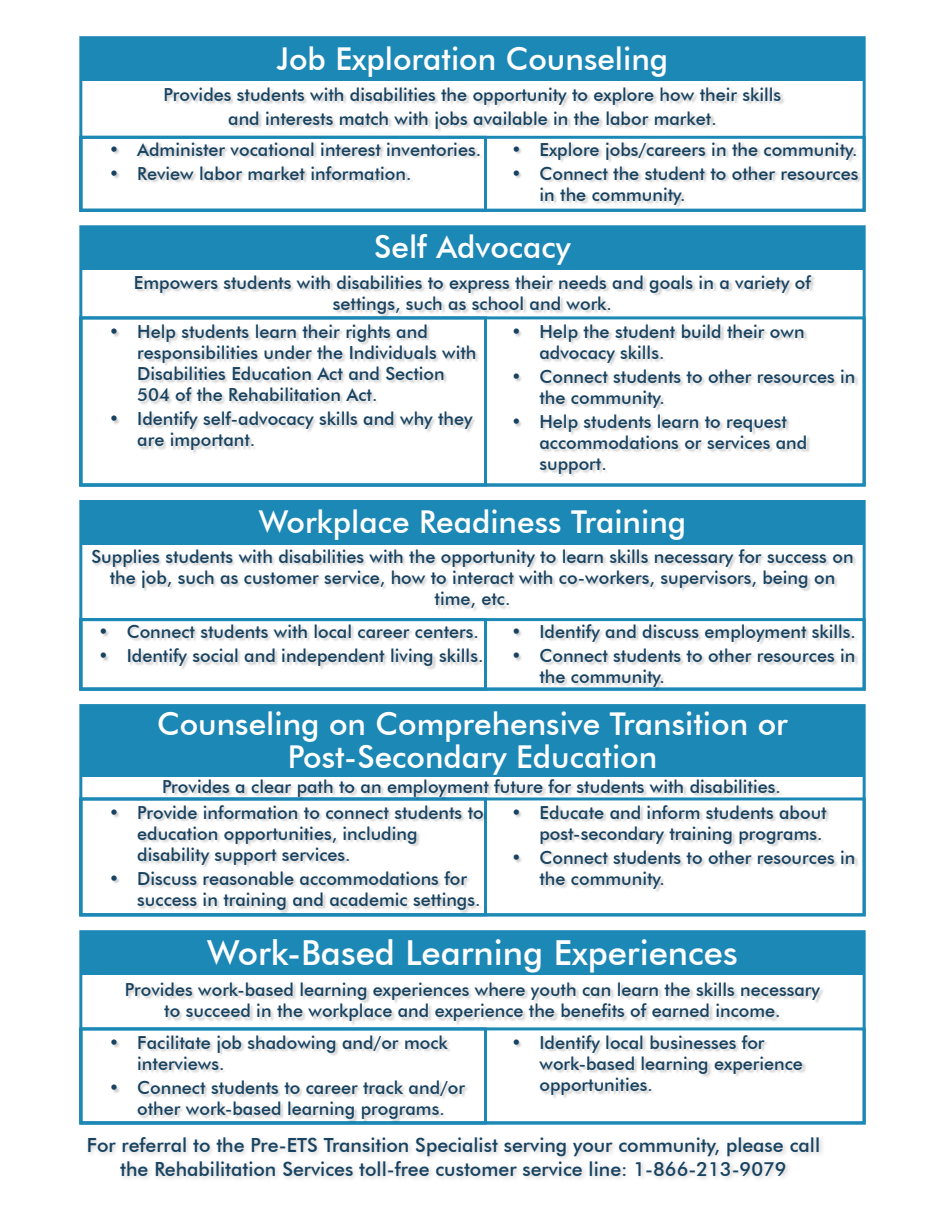
<style>
.page{position:relative;width:945px;height:1215px;background:#fff}
.page>*{position:absolute;margin:0;border:0;box-sizing:border-box;transform-origin:0 0}
.t1{font:500 34.5px "Futura BT";color:#fff}
.t2{font:500 31.5px/33px "Futura BT";color:#fff;text-align:center}
.t3{font:500 19.5px/23.4px "Futura BT";color:#174260;text-align:center}
.t4{font:500 18px/21px "Futura BT";color:#174260}
</style>
<div class="page">
<div style="left:81px;top:38px;width:783px;height:43px;background:#1c88b5"></div>
<div style="left:79px;top:36px;width:787px;height:176px;border:3px solid #1c88b5"></div>
<div style="left:79px;top:136px;width:408px;height:76px;border:3px solid #1c88b5"></div>
<img style="left:117px;top:89px;width:715px;height:50px">
<img style="left:82px;top:139px;width:402px;height:68px">
<img style="left:484px;top:139px;width:382px;height:73px">
<div style="left:81px;top:227px;width:783px;height:43px;background:#1c88b5"></div>
<div style="left:79px;top:316px;width:408px;height:171px;border:3px solid #1c88b5"></div>
<img style="left:117px;top:276px;width:715px;height:45px">
<img style="left:82px;top:321px;width:402px;height:140px">
<img style="left:484px;top:321px;width:382px;height:161px">
<div style="left:81px;top:502px;width:783px;height:43px;background:#1c88b5"></div>
<div style="left:79px;top:500px;width:787px;height:191px;border:3px solid #1c88b5"></div>
<div style="left:79px;top:618px;width:408px;height:73px;border:3px solid #1c88b5"></div>
<img style="left:86px;top:547px;width:779px;height:72px">
<img style="left:79px;top:622px;width:405px;height:69px">
<img style="left:484px;top:622px;width:382px;height:69px">
<div style="left:81px;top:706px;width:783px;height:71px;background:#1c88b5"></div>
<div style="left:79px;top:704px;width:787px;height:212px;border:3px solid #1c88b5"></div>
<img style="left:92px;top:780px;width:763px;height:22px">
<img style="left:82px;top:802px;width:439px;height:114px">
<img style="left:484px;top:802px;width:382px;height:97px">
<div style="left:81px;top:932px;width:783px;height:43px;background:#1c88b5"></div>
<div style="left:79px;top:930px;width:787px;height:194px;border:3px solid #1c88b5"></div>
<div style="left:79px;top:1027px;width:408px;height:97px;border:3px solid #1c88b5"></div>
<img style="left:117px;top:984px;width:715px;height:46px">
<img style="left:82px;top:1033px;width:402px;height:92px">
<img style="left:484px;top:1033px;width:382px;height:92px">
<h2 class="t2" style="left:277px;top:42px;width:393px">Job Exploration Counseling</h2>
<p class="t4" style="left:164px;top:82px;width:619px;line-height:24px;text-align:center">Provides students with disabilities the opportunity to explore how their skills and interests match with jobs available in the labor market.</p>
<p class="t4" style="left:109px;top:139px;width:374px">• Administer vocational interest inventories.</p>
<p class="t4" style="left:109px;top:163px;width:304px">• Review labor market information.</p>
<p class="t4" style="left:511px;top:139px;width:348px">• Explore jobs/careers in the community.</p>
<p class="t4" style="left:540px;top:163px;width:320px;text-indent:-28px">• Connect the student to other resources in the community.</p>
<h2 class="t2" style="left:374px;top:230px;width:198px">Self Advocacy</h2>
<p class="t4" style="left:134px;top:272px;width:679px;text-align:center">Empowers students with disabilities to express their needs and goals in a variety of settings, such as school and work.</p>
<p class="t4" style="left:137px;top:321px;width:341px;text-indent:-28px">• Help students learn their rights and responsibilities under the Individuals with Disabilities Education Act and Section 504 of the Rehabilitation Act.</p>
<p class="t4" style="left:137px;top:408px;width:337px;text-indent:-28px">• Identify self-advocacy skills and why they are important.</p>
<p class="t4" style="left:540px;top:321px;width:267px;text-indent:-28px">• Help the student build their own advocacy skills.</p>
<p class="t4" style="left:540px;top:366px;width:317px;text-indent:-28px">• Connect students to other resources in the community.</p>
<p class="t4" style="left:540px;top:411px;width:269px;text-indent:-28px">• Help students learn to request accommodations or services and support.</p>
<h2 class="t2" style="left:259px;top:505px;width:429px">Workplace Readiness Training</h2>
<p class="t4" style="left:91px;top:546px;width:764px;text-align:center">Supplies students with disabilities with the opportunity to learn skills necessary for success on the job, such as customer service, how to interact with co-workers, supervisors, being on time, etc.</p>
<p class="t4" style="left:98px;top:621px;width:382px">• Connect students with local career centers.</p>
<p class="t4" style="left:98px;top:645px;width:387px">• Identify social and independent living skills.</p>
<p class="t4" style="left:511px;top:621px;width:347px">• Identify and discuss employment skills.</p>
<p class="t4" style="left:540px;top:645px;width:317px;text-indent:-28px">• Connect students to other resources in the community.</p>
<h2 class="t2" style="left:157px;top:707px;width:632px">Counseling on Comprehensive Transition or<br>Post-Secondary Education</h2>
<p class="t4" style="left:162px;top:776px;width:620px">Provides a clear path to an employment future for students with disabilities.</p>
<p class="t4" style="left:137px;top:802px;width:348px;text-indent:-28px">• Provide information to connect students to education opportunities, including disability support services.</p>
<p class="t4" style="left:137px;top:868px;width:345px;text-indent:-28px">• Discuss reasonable accommodations for success in training and academic settings.</p>
<p class="t4" style="left:511px;top:802px;width:317px;text-align:right">• Educate and inform students about post-secondary training programs.</p>
<p class="t4" style="left:540px;top:847px;width:317px;text-indent:-28px">• Connect students to other resources in the community.</p>
<h1 class="t1" style="left:207px;top:932px;width:532px">Work-Based Learning Experiences</h1>
<p class="t4" style="left:125px;top:979px;width:697px;text-align:center">Provides work-based learning experiences where youth can learn the skills necessary to succeed in the workplace and experience the benefits of earned income.</p>
<p class="t4" style="left:137px;top:1032px;width:312px;text-indent:-29px">• Facilitate job shadowing and/or mock interviews.</p>
<p class="t4" style="left:109px;top:1077px;width:358px;text-align:center">• Connect students to career track and/or other work-based learning programs.</p>
<p class="t4" style="left:540px;top:1032px;width:265px;text-indent:-28px">• Identify local businesses for work-based learning experience opportunities.</p>
<p class="t3" style="left:87px;top:1133px;width:735px">For referral to the Pre-ETS Transition Specialist serving your community, please call the Rehabilitation Services toll-free customer service line: 1-866-213-9079</p>
</div>
